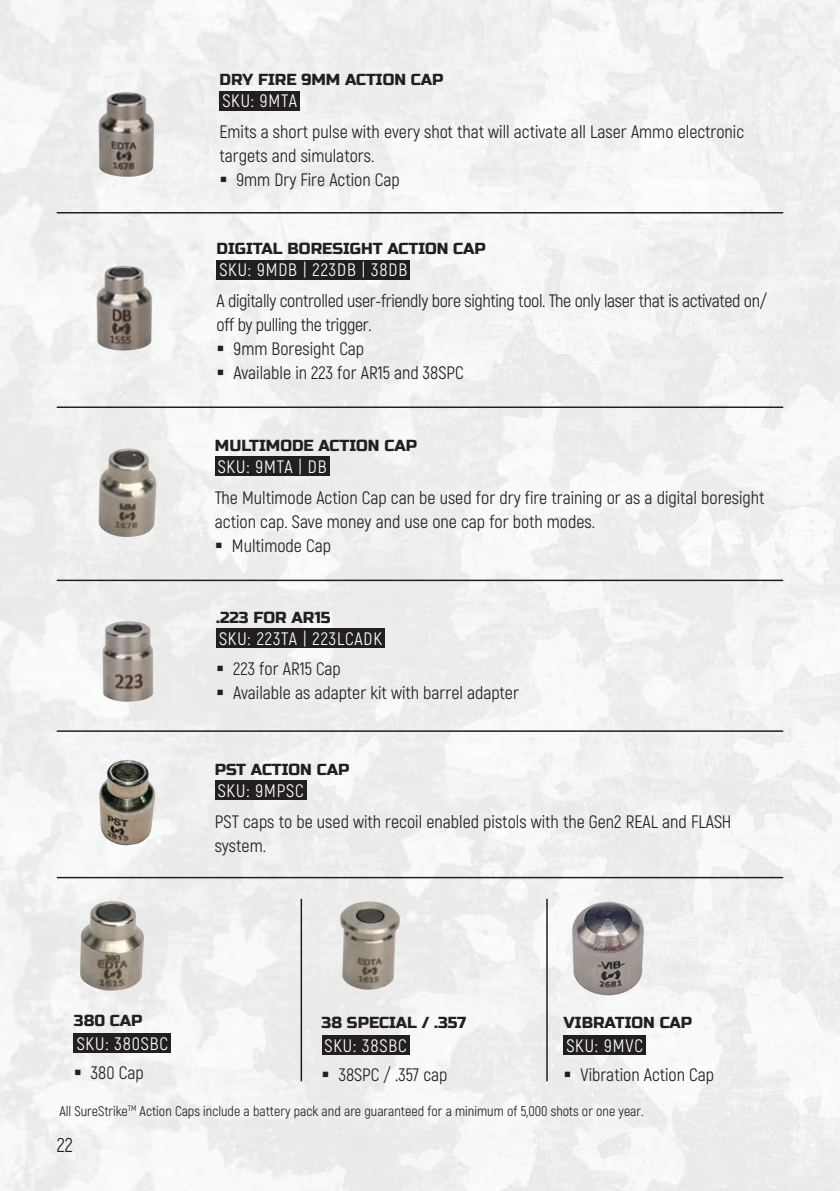
<style>
.page{position:relative;width:840px;height:1191px;background:#fff}
.page>*{position:absolute;margin:0;border:0;box-sizing:border-box;transform-origin:0 0}
.t1{font:20px "Akrobat";color:#231f20}
.t2{font:18px/24px "Akrobat";color:#231f20}
.t3{font:18px "Akrobat";letter-spacing:-.02em;color:#231f20}
.t4{font:18px "Akrobat";letter-spacing:.05em;color:#fff}
.t5{font:16px "Russo One";color:#231f20}
.t6{font:14px "Akrobat";color:#231f20}
</style>
<div class="page">
<img style="left:0;top:0;width:839px;height:1191px">
<div style="left:219px;top:91px;width:81px;height:19px;background:#231f20"></div>
<div style="left:215px;top:457px;width:114px;height:19px;background:#231f20"></div>
<div style="left:215px;top:780px;width:91px;height:19px;background:#231f20"></div>
<div style="left:216px;top:260px;width:194px;height:19px;background:#231f20"></div>
<div style="left:216px;top:628px;width:169px;height:19px;background:#231f20"></div>
<img style="left:59px;top:597px;width:134px;height:140px">
<img style="left:59px;top:238px;width:128px;height:145px">
<img style="left:57px;top:57px;width:128px;height:158px">
<img style="left:44px;top:871px;width:127px;height:153px">
<img style="left:302px;top:871px;width:135px;height:154px">
<img style="left:57px;top:408px;width:136px;height:167px">
<hr style="left:57px;top:212px;width:725px;height:1px;background:#231f20">
<hr style="left:57px;top:406px;width:725px;height:2px;background:#231f20">
<hr style="left:57px;top:730px;width:725px;height:2px;background:#231f20">
<hr style="left:57px;top:579px;width:725px;height:2px;background:#231f20">
<hr style="left:57px;top:877px;width:725px;height:1px;background:#231f20">
<hr style="left:300px;top:899px;width:2px;height:182px;background:#231f20">
<hr style="left:546px;top:899px;width:1px;height:182px;background:#231f20">
<div style="left:74px;top:1033px;width:97px;height:19px;background:#231f20"></div>
<div style="left:563px;top:1035px;width:82px;height:19px;background:#231f20"></div>
<div style="left:321px;top:1035px;width:88px;height:19px;background:#231f20"></div>
<img style="left:89px;top:751px;width:74px;height:97px">
<img style="left:561px;top:892px;width:86px;height:111px">
<svg style="left:221px;top:177px;width:5px;height:5px"></svg>
<svg style="left:216px;top:542px;width:5px;height:6px"></svg>
<svg style="left:218px;top:346px;width:5px;height:5px"></svg>
<svg style="left:218px;top:370px;width:5px;height:5px"></svg>
<svg style="left:217px;top:666px;width:6px;height:5px"></svg>
<svg style="left:217px;top:690px;width:6px;height:5px"></svg>
<svg style="left:75px;top:1069px;width:6px;height:5px"></svg>
<svg style="left:564px;top:1071px;width:6px;height:5px"></svg>
<svg style="left:323px;top:1071px;width:5px;height:5px"></svg>
<p class="t5" style="left:219px;top:71px;width:225px">DRY FIRE 9MM ACTION CAP</p>
<p class="t2" style="left:219px;top:120px;width:526px">Emits a short pulse with every shot that will activate all Laser Ammo electronic</p>
<p class="t2" style="left:219px;top:144px;width:156px">targets and simulators.</p>
<p class="t2" style="left:236px;top:168px;width:165px">9mm Dry Fire Action Cap</p>
<p class="t4" style="left:222px;top:90px;width:76px">SKU: 9MTA</p>
<p class="t5" style="left:216px;top:240px;width:271px">DIGITAL BORESIGHT ACTION CAP</p>
<p class="t3" style="left:216px;top:290px;width:551px">A digitally controlled user-friendly bore sighting tool. The only laser that is activated on/</p>
<p class="t3" style="left:216px;top:314px;width:156px">off by pulling the trigger.</p>
<p class="t2" style="left:233px;top:337px;width:132px">9mm Boresight Cap</p>
<p class="t2" style="left:233px;top:361px;width:231px">Available in 223 for AR15 and 38SPC</p>
<p class="t4" style="left:219px;top:259px;width:189px">SKU: 9MDB | 223DB | 38DB</p>
<p class="t5" style="left:215px;top:436px;width:203px">MULTIMODE ACTION CAP</p>
<p class="t2" style="left:215px;top:485px;width:550px">The Multimode Action Cap can be used for dry fire training or as a digital boresight</p>
<p class="t2" style="left:215px;top:509px;width:381px">action cap. Save money and use one cap for both modes.</p>
<p class="t2" style="left:232px;top:533px;width:100px">Multimode Cap</p>
<p class="t4" style="left:218px;top:456px;width:110px">SKU: 9MTA | DB</p>
<p class="t5" style="left:216px;top:608px;width:116px">.223 FOR AR15</p>
<p class="t2" style="left:233px;top:657px;width:287px">223 for AR15 Cap<br>Available as adapter kit with barrel adapter</p>
<p class="t4" style="left:219px;top:627px;width:164px">SKU: 223TA | 223LCADK</p>
<p class="t5" style="left:215px;top:760px;width:136px">PST ACTION CAP</p>
<p class="t2" style="left:215px;top:809px;width:517px">PST caps to be used with recoil enabled pistols with the Gen2 REAL and FLASH system.</p>
<p class="t4" style="left:218px;top:780px;width:88px">SKU: 9MPSC</p>
<p class="t5" style="left:74px;top:1011px;width:70px">380 CAP</p>
<p class="t2" style="left:91px;top:1060px;width:54px">380 Cap</p>
<p class="t5" style="left:321px;top:1013px;width:146px">38 SPECIAL / .357</p>
<p class="t2" style="left:338px;top:1062px;width:110px">38SPC / .357 cap</p>
<p class="t5" style="left:563px;top:1013px;width:130px">VIBRATION CAP</p>
<p class="t2" style="left:580px;top:1062px;width:135px">Vibration Action Cap</p>
<p class="t4" style="left:77px;top:1032px;width:93px">SKU: 380SBC</p>
<p class="t4" style="left:324px;top:1034px;width:84px">SKU: 38SBC</p>
<p class="t4" style="left:566px;top:1034px;width:78px">SKU: 9MVC</p>
<p class="t6" style="left:59px;top:1102px;width:585px">All SureStrike<sup>TM</sup> Action Caps include a battery pack and are guaranteed for a minimum of 5,000 shots or one year.</p>
<p class="t1" style="left:57px;top:1133px;width:18px">22</p>
</div>
